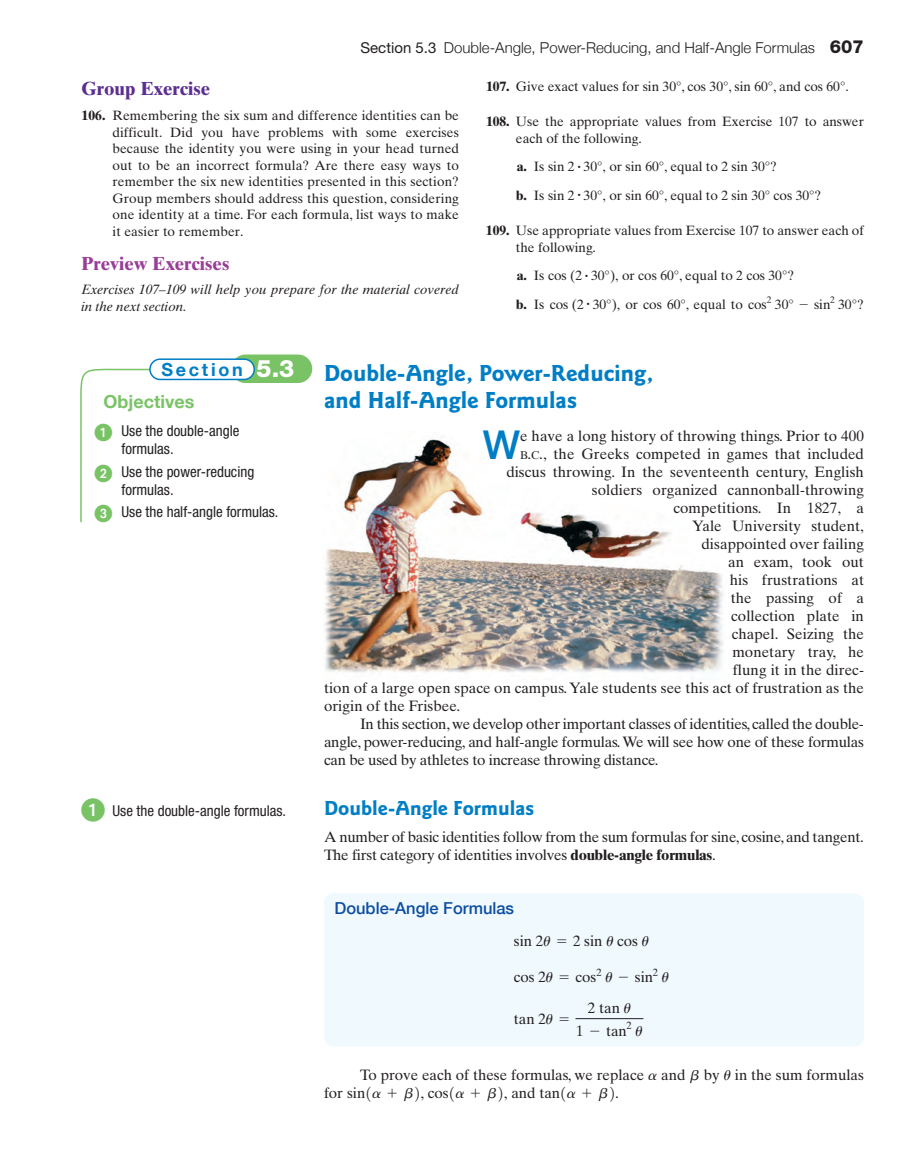
<style>
.page{position:relative;width:918px;height:1175px;background:#fff}
.page>*{position:absolute;margin:0;border:0;box-sizing:border-box;transform-origin:0 0}
.t1{font:500 39.6px "Helvetica Neue";color:#007ec5}
.t2{font:700 24px/27px "Goudy Sans";color:#007ec5}
.t3{font:700 21px "Goudy Sans";color:#007ec5}
.t4{font:700 18.9px "Times Ten";color:#983e97}
.t5{font:700 18.9px "Times Ten";color:#5b2e91}
.t6{font:700 18px "Helvetica Neue";color:#79c366}
.t7{font:700 18px "Helvetica Neue";letter-spacing:.15em;color:#007ec5}
.t8{font:500 16.5px "Helvetica Neue";color:#0d4da1}
.t9{font:15px/22.4px "Times Ten";letter-spacing:.005em;color:#231f20;text-align:center}
.t10{font:15px/18px "Times Ten";letter-spacing:-.015em;color:#231f20}
.t11{font:condensed 15px/18px "Helvetica Neue";color:#231f20}
.t12{font:300 15px "Helvetica Neue";color:#231f20}
.t13{font:15px "Grk 2 k";color:#231f20}
.t14{font:13.5px/16.5px "Times Ten";color:#231f20}
.t15{font:italic 13.5px/16.5px "Times Ten";color:#231f20}
.s1{font-weight:400}
.s2{font-weight:800;font-size:18px}
.s3{font-weight:700}
.s4{font-family:"Optr 2 k"}
.s5{font-weight:800;font-size:24px;color:#fff}
.s6{font-family:"European Pi One";font-stretch:normal;font-size:18px;color:#79c366}
.s7{font-size:11.25px}
.s8{font-family:"Grk 2 k"}
.s9{font-family:"PBB2 k"}
</style>
<div class="page">
<svg style="left:236px;top:354px;width:628px;height:692px"></svg>
<svg style="left:80px;top:358px;width:218px;height:165px"></svg>
<p class="t12" style="left:361px;top:39px;width:505px"><span class="s1">Section 5.3</span> Double-Angle, Power-Reducing, and Half-Angle Formulas <span class="s2">607</span></p>
<h3 class="t5" style="left:81px;top:81px;width:131px">Group Exercise</h3>
<p class="t14" style="left:113px;top:109px;width:348px;text-align:justify;text-indent:-31px"><span class="s3">106.</span> Remembering the six sum and difference identities can be difficult. Did you have problems with some exercises because the identity you were using in your head turned out to be an incorrect formula? Are there easy ways to remember the six new identities presented in this section?<br>Group members should address this question, considering one identity at a time. For each formula, list ways to make it easier to remember.</p>
<h3 class="t4" style="left:81px;top:256px;width:150px">Preview Exercises</h3>
<p class="t15" style="left:81px;top:282px;width:379px">Exercises 107–109 will help you prepare for the material covered in the next section.</p>
<p class="t14" style="left:486px;top:79px;width:364px"><span class="s3">107.</span> Give exact values for sin 30°, cos 30°, sin 60°, and cos 60°.</p>
<p class="t14" style="left:516px;top:115px;width:349px;text-indent:-30px"><span class="s3">108.</span> Use the appropriate values from Exercise 107 to answer each of the following.</p>
<p class="t14" style="left:516px;top:154px;width:307px;line-height:28.5px"><span class="s3">a.</span> Is sin 2 <sup>#</sup> 30°, or sin 60°, equal to 2 sin 30°?<br><span class="s3">b.</span> Is sin 2 <sup>#</sup> 30°, or sin 60°, equal to 2 sin 30° cos 30°?</p>
<p class="t14" style="left:516px;top:224px;width:349px;text-indent:-30px"><span class="s3">109.</span> Use appropriate values from Exercise 107 to answer each of the following.</p>
<p class="t14" style="left:516px;top:263px;width:349px;line-height:28.5px"><span class="s3">a.</span> Is cos (2 <sup>#</sup> 30°), or cos 60°, equal to 2 cos 30°?<br><span class="s3">b.</span> Is cos (2 <sup>#</sup> 30°), or cos 60°, equal to cos<sup>2</sup> 30° <span class="s4">-</span> sin<sup>2</sup> 30°?</p>
<h3 class="t7" style="left:162px;top:358px;width:134px">Section <span class="s5">5.3</span></h3>
<h3 class="t6" style="left:104px;top:390px;width:92px">Objectives</h3>
<p class="t11" style="left:122px;top:423px;width:119px">Use the double-angle formulas.</p>
<p class="t11" style="left:122px;top:464px;width:134px;text-indent:-27px"><span class="s6">-</span> Use the power-reducing formulas.</p>
<p class="t11" style="left:122px;top:504px;width:159px">Use the half-angle formulas.</p>
<p class="t11" style="left:112px;top:803px;width:175px">Use the double-angle formulas.</p>
<h2 class="t2" style="left:324px;top:361px;width:331px">Double-Angle, Power-Reducing, and Half-Angle Formulas</h2>
<h1 class="t1" style="left:483px;top:421px;width:39px">W</h1>
<p class="t9" style="left:520px;top:426px;width:345px">e have a long history of throwing things. Prior to 400</p>
<p class="t9" style="left:520px;top:444px;width:345px"><span class="s7">B</span>.<span class="s7">C</span>., the Greeks competed in games that included</p>
<p class="t9" style="left:506px;top:462px;width:359px">discus throwing. In the seventeenth century, English</p>
<p class="t9" style="left:592px;top:480px;width:274px">soldiers organized cannonball-throwing</p>
<p class="t9" style="left:673px;top:498px;width:192px">competitions. In 1827, a</p>
<p class="t9" style="left:692px;top:516px;width:173px">Yale University student,</p>
<p class="t9" style="left:702px;top:534px;width:164px">disappointed over failing</p>
<p class="t9" style="left:728px;top:552px;width:137px">an exam, took out</p>
<p class="t9" style="left:730px;top:570px;width:136px">his frustrations at</p>
<p class="t9" style="left:731px;top:588px;width:135px">the passing of a</p>
<p class="t9" style="left:731px;top:606px;width:134px">collection plate in</p>
<p class="t9" style="left:732px;top:624px;width:134px">chapel. Seizing the</p>
<p class="t9" style="left:732px;top:642px;width:133px">monetary tray, he</p>
<p class="t9" style="left:733px;top:660px;width:133px">flung it in the direc-</p>
<p class="t9" style="left:324px;top:678px;width:541px">tion of a large open space on campus. Yale students see this act of frustration as the</p>
<p class="t9" style="left:324px;top:696px;width:138px">origin of the Frisbee.</p>
<p class="t10" style="left:360px;top:717px;width:505px">In this section, we develop other important classes of identities, called the double-</p>
<p class="t10" style="left:324px;top:735px;width:541px">angle, power-reducing, and half-angle formulas.We will see how one of these formulas</p>
<p class="t10" style="left:324px;top:753px;width:336px">can be used by athletes to increase throwing distance.</p>
<h3 class="t3" style="left:324px;top:800px;width:212px">Double-Angle Formulas</h3>
<p class="t10" style="left:324px;top:829px;width:541px">A number of basic identities follow from the sum formulas for sine, cosine, and tangent.<br>The first category of identities involves <span class="s3">double-angle formulas</span>.</p>
<p class="t8" style="left:334px;top:898px;width:181px">Double-Angle Formulas</p>
<p class="t9" style="left:514px;top:930px;width:137px">sin 2<span class="s8">u</span> <span class="s4">=</span> 2 sin <span class="s8">u</span> cos <span class="s8">u</span></p>
<p class="t9" style="left:514px;top:966px;width:157px">cos 2<span class="s8">u</span> <span class="s4">=</span> cos<sup>2</sup> <span class="s8">u</span> <span class="s4">-</span> sin<sup>2</sup> <span class="s8">u</span></p>
<p class="t9" style="left:514px;top:1008px;width:56px">tan 2<span class="s8">u</span> <span class="s4">=</span></p>
<p class="t9" style="left:576px;top:998px;width:68px">2 tan <span class="s8">u<br></span>1 <span class="s4">-</span> tan<sup>2</sup> <span class="s8">u</span></p>
<p class="t9" style="left:324px;top:1067px;width:541px;line-height:18px;text-align:left;text-indent:36px">To prove each of these formulas, we replace and by in the sum formulas for sin<span class="s9">1</span><span class="s8">a</span> <span class="s4">+</span> <span class="s8">b</span><span class="s9">2</span>, cos<span class="s9">1</span><span class="s8">a</span> <span class="s4">+</span> <span class="s8">b</span><span class="s9">2</span>, and tan<span class="s9">1</span><span class="s8">a</span> <span class="s4">+</span> <span class="s8">b</span><span class="s9">2</span>.</p>
<p class="t13" style="left:690px;top:1070px;width:10px">b</p>
<p class="t13" style="left:724px;top:1070px;width:9px">u</p>
<p class="t13" style="left:648px;top:1070px;width:10px">a</p>
</div>
